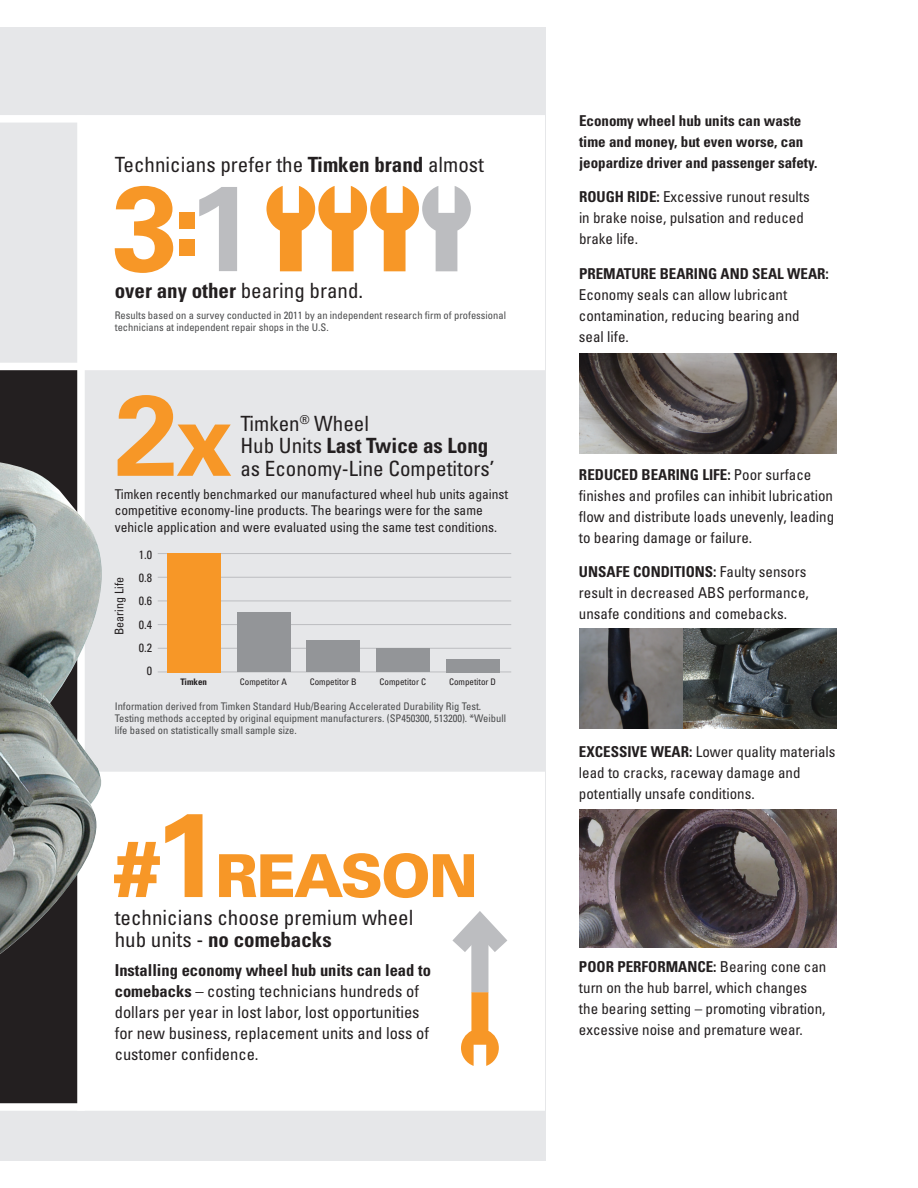
<style>
.page{position:relative;width:918px;height:1188px;background:#fff}
.page>*{position:absolute;margin:0;border:0;box-sizing:border-box;transform-origin:0 0}
.New_Body_Copy{font:700 114.3px "Univers LT Std";color:#f79727}
.New_Body_Copy-2{font:900 59.4px "Univers LT Std";letter-spacing:-.03em;color:#f79727}
.Donut_Chart_Captions{font:condensed 21px/22.5px "Univers LT Std";color:#231f20}
.Info_Graphic_Descriptors{font:condensed 16.5px/21px "Univers LT Std";color:#231f20}
.Body_Copy_Sidebar{font:condensed 15px/21px "Univers LT Std";color:#231f20}
.Body_Copy_Sidebar-2{font:700 condensed 15px/21px "Univers LT Std";color:#231f20}
.Donut_Chart_Captions-2{font:condensed 13.5px/16.5px "Univers LT Std";color:#231f20}
.Donut_Chart_Captions-3{font:condensed 12px "Univers LT Std";color:#231f20}
.Footnotes_Black{font:condensed 10.5px/12px "Univers LT Std";color:#4b4c4d}
.Donut_Chart_Captions-4{font:condensed 9px "Univers LT Std";color:#231f20}
.Donut_Chart_Captions-5{font:700 condensed 9px "Univers LT Std";color:#231f20}
.s1{font-weight:700}
.s2{font-size:101.55px}
.s3{font-weight:700;font-size:79.05px}
.s4{font-weight:700;font-size:118.65px}
</style>
<div class="page">
<div style="left:0;top:27px;width:545px;height:1134px;background:#e6e7e9"></div>
<img style="left:579px;top:353px;width:258px;height:100px">
<img style="left:579px;top:629px;width:258px;height:100px">
<img style="left:579px;top:810px;width:258px;height:137px">
<div style="left:81px;top:775px;width:464px;height:332px;background:#fff"></div>
<div style="left:81px;top:119px;width:464px;height:247px;background:#fff"></div>
<div style="left:0;top:366px;width:81px;height:741px;background:#231f20"></div>
<svg style="left:115px;top:186px;width:58px;height:87px"></svg>
<div style="left:180px;top:239px;width:15px;height:16px;background:#f79727"></div>
<div style="left:180px;top:212px;width:15px;height:16px;background:#f79727"></div>
<svg style="left:199px;top:187px;width:38px;height:84px"></svg>
<svg style="left:266px;top:186px;width:205px;height:85px"></svg>
<div style="left:471px;top:924px;width:17px;height:69px;background:#bcbdc0"></div>
<svg style="left:452px;top:911px;width:55px;height:60px"></svg>
<svg style="left:461px;top:992px;width:38px;height:74px"></svg>
<hr style="left:158px;top:553px;width:353px;height:1px;background:#bcbdc0">
<hr style="left:158px;top:577px;width:353px;height:1px;background:#bcbdc0">
<hr style="left:158px;top:601px;width:353px;height:1px;background:#bcbdc0">
<hr style="left:158px;top:624px;width:353px;height:1px;background:#bcbdc0">
<hr style="left:158px;top:648px;width:353px;height:1px;background:#bcbdc0">
<hr style="left:158px;top:672px;width:353px;height:1px;background:#bcbdc0">
<div style="left:167px;top:553px;width:54px;height:119px;background:#f79727"></div>
<div style="left:237px;top:612px;width:53px;height:60px;background:#939598"></div>
<div style="left:306px;top:641px;width:54px;height:31px;background:#939598"></div>
<div style="left:376px;top:649px;width:54px;height:23px;background:#939598"></div>
<div style="left:446px;top:659px;width:53px;height:13px;background:#939598"></div>
<div style="left:0;top:363px;width:545px;height:7px;background:#fff"></div>
<div style="left:0;top:115px;width:545px;height:8px;background:#fff"></div>
<div style="left:77px;top:115px;width:8px;height:996px;background:#fff"></div>
<div style="left:81px;top:772px;width:464px;height:7px;background:#fff"></div>
<img style="left:0;top:462px;width:102px;height:492px">
<div style="left:0;top:1103px;width:545px;height:8px;background:#fff"></div>
<p class="Donut_Chart_Captions" style="left:115px;top:153px;width:371px">Technicians prefer the <span class="s1">Timken brand</span> almost</p>
<p class="Donut_Chart_Captions" style="left:115px;top:279px;width:250px"><span class="s1">over any other</span> bearing brand.</p>
<p class="Footnotes_Black" style="left:115px;top:309px;width:393px">Results based on a survey conducted in 2011 by an independent research firm of professional technicians at independent repair shops in the U.S.</p>
<p class="New_Body_Copy" style="left:115px;top:369px;width:119px">2<span class="s2">x</span></p>
<p class="Donut_Chart_Captions" style="left:240px;top:412px;width:256px">Timken<sup>®</sup> Wheel<br>Hub Units <span class="s1">Last Twice as Long </span>as Economy-Line Competitors’</p>
<p class="Donut_Chart_Captions-2" style="left:115px;top:486px;width:395px">Timken recently benchmarked our manufactured wheel hub units against competitive economy-line products. The bearings were for the same vehicle application and were evaluated using the same test conditions.</p>
<p class="Donut_Chart_Captions-3" style="left:112px;top:635px;width:59px;rotate:-90deg">Bearing Life</p>
<p class="Donut_Chart_Captions-3" style="left:139px;top:547px;width:15px">1.0</p>
<p class="Donut_Chart_Captions-3" style="left:139px;top:570px;width:15px">0.8</p>
<p class="Donut_Chart_Captions-3" style="left:139px;top:594px;width:15px">0.6</p>
<p class="Donut_Chart_Captions-3" style="left:139px;top:617px;width:15px">0.4</p>
<p class="Donut_Chart_Captions-3" style="left:139px;top:640px;width:15px">0.2</p>
<p class="Donut_Chart_Captions-3" style="left:147px;top:663px;width:7px">0</p>
<p class="Donut_Chart_Captions-5" style="left:181px;top:676px;width:28px">Timken</p>
<p class="Donut_Chart_Captions-4" style="left:240px;top:676px;width:48px">Competitor A</p>
<p class="Donut_Chart_Captions-4" style="left:310px;top:676px;width:48px">Competitor B</p>
<p class="Donut_Chart_Captions-4" style="left:380px;top:676px;width:48px">Competitor C</p>
<p class="Donut_Chart_Captions-4" style="left:449px;top:676px;width:48px">Competitor D</p>
<p class="Footnotes_Black" style="left:115px;top:700px;width:393px">Information derived from Timken Standard Hub/Bearing Accelerated Durability Rig Test.<br>Testing methods accepted by original equipment manufacturers. (SP450300, 513200). *Weibull life based on statistically small sample size.</p>
<p class="New_Body_Copy-2" style="left:115px;top:838px;width:365px"><span class="s3">#</span><span class="s4">1</span>REASON</p>
<p class="Donut_Chart_Captions" style="left:115px;top:906px;width:300px">technicians choose premium wheel hub units - <span class="s1">no comebacks</span></p>
<p class="Info_Graphic_Descriptors" style="left:115px;top:959px;width:318px"><span class="s1">Installing economy wheel hub units can lead to comebacks</span> – costing technicians hundreds of dollars per year in lost labor, lost opportunities for new business, replacement units and loss of customer confidence.</p>
<p class="Body_Copy_Sidebar-2" style="left:579px;top:110px;width:240px">Economy wheel hub units can waste time and money, but even worse, can jeopardize driver and passenger safety.</p>
<p class="Body_Copy_Sidebar" style="left:579px;top:186px;width:232px"><span class="s1">ROUGH RIDE:</span> Excessive runout results in brake noise, pulsation and reduced brake life.</p>
<p class="Body_Copy_Sidebar" style="left:579px;top:263px;width:251px"><span class="s1">PREMATURE BEARING AND SEAL WEAR:<br></span>Economy seals can allow lubricant contamination, reducing bearing and<br>seal life.</p>
<p class="Body_Copy_Sidebar" style="left:579px;top:464px;width:257px"><span class="s1">REDUCED BEARING LIFE:</span> Poor surface finishes and profiles can inhibit lubrication flow and distribute loads unevenly, leading to bearing damage or failure.</p>
<p class="Body_Copy_Sidebar" style="left:579px;top:561px;width:231px"><span class="s1">UNSAFE CONDITIONS:</span> Faulty sensors result in decreased ABS performance, unsafe conditions and comebacks.</p>
<p class="Body_Copy_Sidebar" style="left:579px;top:741px;width:258px"><span class="s1">EXCESSIVE WEAR:</span> Lower quality materials lead to cracks, raceway damage and potentially unsafe conditions.</p>
<p class="Body_Copy_Sidebar" style="left:579px;top:956px;width:249px"><span class="s1">POOR PERFORMANCE:</span> Bearing cone can turn on the hub barrel, which changes the bearing setting – promoting vibration, excessive noise and premature wear.</p>
</div>
